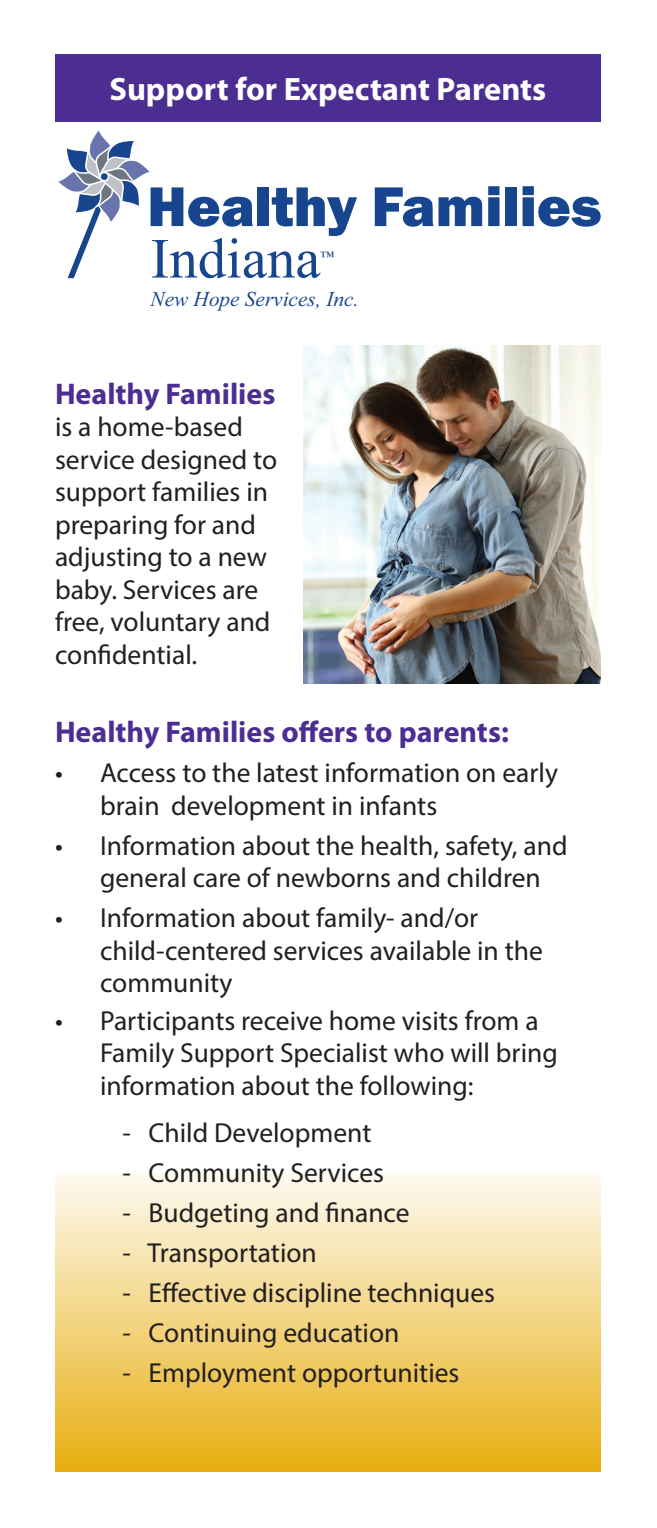
<style>
.page{position:relative;width:657px;height:1528px;background:#fff}
.page>*{position:absolute;margin:0;border:0;box-sizing:border-box;transform-origin:0 0}
.t1{font:56.5px "Times New Roman";color:#17468e}
.t2{font:700 32.5px "Myriad Pro";color:#fff}
.t3{font:700 30px "Myriad Pro";color:#4c2e92}
.t4{font:27.5px/32.5px "Myriad Pro";color:#231f20}
.t5{font:italic 21.25px "Times New Roman";color:#17468e}
.t6{font:14.25px "Times New Roman";color:#17468e}
</style>
<div class="page">
<div style="left:55px;top:1173px;width:545px;height:298px;background:linear-gradient(to bottom,#fdfaf1,#e8af12)"></div>
<div style="left:55px;top:54px;width:545px;height:68px;background:#4c2e92"></div>
<svg style="left:58px;top:130px;width:195px;height:148px"></svg>
<div style="left:258px;top:187px;width:11px;height:39px;background:#17468e"></div>
<svg style="left:271px;top:187px;width:86px;height:49px"></svg>
<svg style="left:374px;top:187px;width:108px;height:40px"></svg>
<svg style="left:488px;top:186px;width:11px;height:40px"></svg>
<div style="left:505px;top:187px;width:11px;height:39px;background:#17468e"></div>
<svg style="left:522px;top:186px;width:78px;height:41px"></svg>
<img style="left:303px;top:345px;width:297px;height:339px">
<p class="t2" style="left:109px;top:67px;width:438px">Support for Expectant Parents</p>
<h1 class="t1" style="left:150px;top:225px;width:171px">Indiana</h1>
<p class="t6" style="left:320px;top:247px;width:15px">™</p>
<p class="t5" style="left:150px;top:284px;width:210px">New Hope Services, Inc.</p>
<p class="t3" style="left:55px;top:374px;width:222px">Healthy Families</p>
<p class="t4" style="left:55px;top:410px;width:224px">is a home-based service designed to support families in preparing for and adjusting to a new baby. Services are free, voluntary and confidential.</p>
<p class="t3" style="left:55px;top:712px;width:455px">Healthy Families offers to parents:</p>
<p class="t4" style="left:100px;top:756px;width:459px;text-indent:-45px">• Access to the latest information on early brain development in infants</p>
<p class="t4" style="left:100px;top:829px;width:468px;text-indent:-45px">• Information about the health, safety, and general care of newborns and children</p>
<p class="t4" style="left:100px;top:901px;width:444px;text-indent:-45px">• Information about family- and/or child-centered services available in the community</p>
<p class="t4" style="left:100px;top:1004px;width:459px;text-indent:-45px">• Participants receive home visits from a<br>Family Support Specialist who will bring information about the following:</p>
<p class="t4" style="left:122px;top:1116px;width:250px">- Child Development</p>
<p class="t4" style="left:122px;top:1156px;width:263px">- Community Services</p>
<p class="t4" style="left:122px;top:1196px;width:288px">- Budgeting and finance</p>
<p class="t4" style="left:122px;top:1236px;width:196px">- Transportation</p>
<p class="t4" style="left:122px;top:1276px;width:374px">- Effective discipline techniques</p>
<p class="t4" style="left:122px;top:1316px;width:278px">- Continuing education</p>
<p class="t4" style="left:122px;top:1356px;width:338px">- Employment opportunities</p>
</div>
